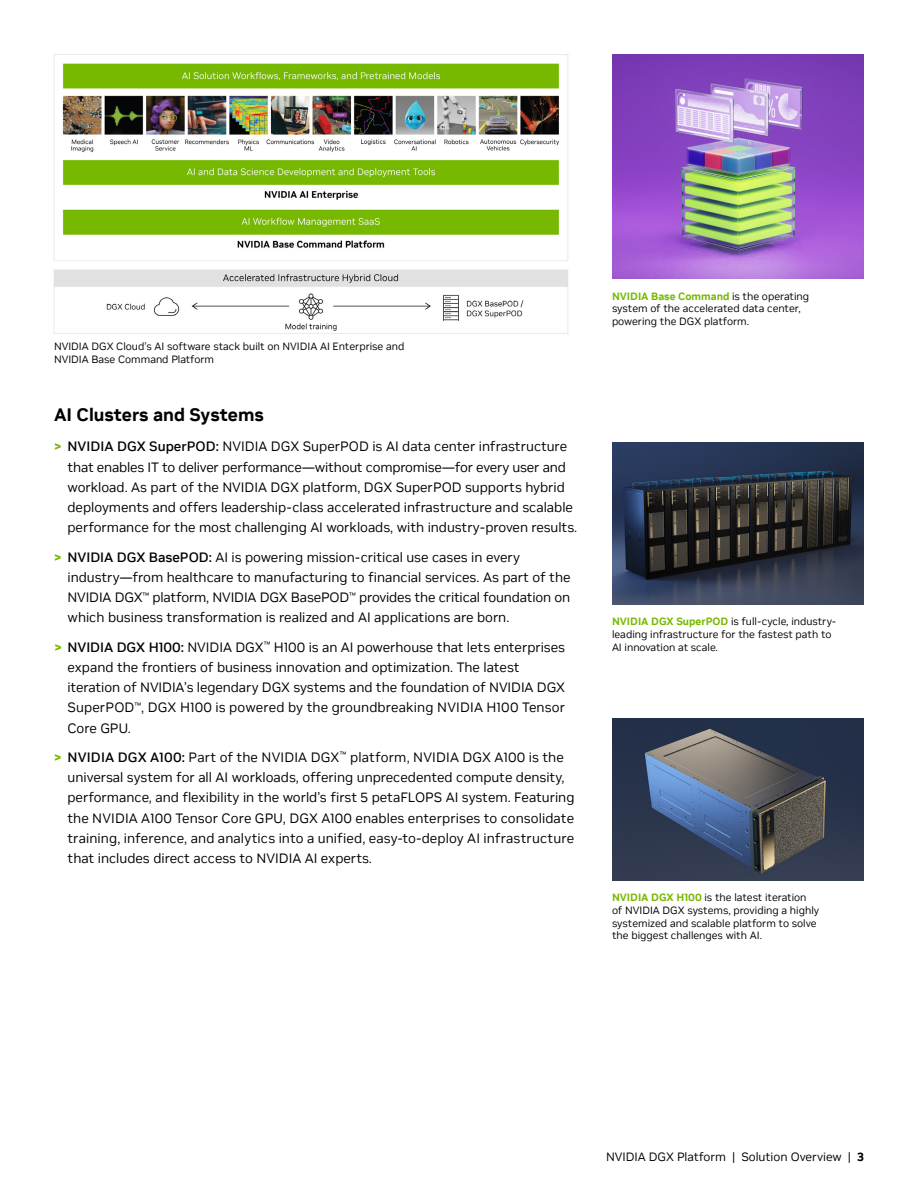
<style>
.page{position:relative;width:918px;height:1188px;background:#fff}
.page>*{position:absolute;margin:0;border:0;box-sizing:border-box;transform-origin:0 0}
.t1{font:700 18px "NVIDIA Sans";color:#000}
.t2{font:13.5px/20.2px "NVIDIA Sans";color:#000}
.t3{font:12px "NVIDIA Sans";color:#000}
.t4{font:10.5px/12.6px "NVIDIA Sans";color:#000}
.s1{font-weight:700;color:#76b900}
.s2{font-weight:500}
.s3{font-weight:700}
</style>
<div class="page">
<img style="left:612px;top:54px;width:252px;height:225px">
<img style="left:54px;top:54px;width:514px;height:280px">
<img style="left:612px;top:442px;width:252px;height:162px">
<img style="left:612px;top:718px;width:252px;height:162px">
<p class="t4" style="left:54px;top:341px;width:352px">NVIDIA DGX Cloud’s AI software stack built on NVIDIA AI Enterprise and<br>NVIDIA Base Command Platform</p>
<h1 class="t1" style="left:54px;top:403px;width:211px">AI Clusters and Systems</h1>
<p class="t2" style="left:67px;top:437px;width:511px;text-indent:-14px"><span class="s1">&gt;</span> <span class="s2">NVIDIA DGX SuperPOD:</span> NVIDIA DGX SuperPOD is AI data center infrastructure that enables IT to deliver performance—without compromise—for every user and workload. As part of the NVIDIA DGX platform, DGX SuperPOD supports hybrid deployments and offers leadership-class accelerated infrastructure and scalable performance for the most challenging AI workloads, with industry-proven results.</p>
<p class="t2" style="left:67px;top:547px;width:505px;text-indent:-14px"><span class="s1">&gt;</span> <span class="s2">NVIDIA DGX BasePOD:</span> AI is powering mission-critical use cases in every industry—from healthcare to manufacturing to financial services. As part of the NVIDIA DGX<sup>™</sup> platform, NVIDIA DGX BasePOD<sup>™</sup> provides the critical foundation on which business transformation is realized and AI applications are born.</p>
<p class="t2" style="left:67px;top:637px;width:499px;text-indent:-13px"><span class="s1">&gt;</span> <span class="s2">NVIDIA DGX H100:</span> NVIDIA DGX<sup>™</sup> H100 is an AI powerhouse that lets enterprises expand the frontiers of business innovation and optimization. The latest iteration of NVIDIA’s legendary DGX systems and the foundation of NVIDIA DGX SuperPOD<sup>™</sup>, DGX H100 is powered by the groundbreaking NVIDIA H100 Tensor Core GPU.</p>
<p class="t2" style="left:67px;top:747px;width:509px;text-indent:-13px"><span class="s1">&gt;</span> <span class="s2">NVIDIA DGX A100:</span> Part of the NVIDIA DGX<sup>™</sup> platform, NVIDIA DGX A100 is the universal system for all AI workloads, offering unprecedented compute density, performance, and flexibility in the world’s first 5 petaFLOPS AI system. Featuring the NVIDIA A100 Tensor Core GPU, DGX A100 enables enterprises to consolidate training, inference, and analytics into a unified, easy-to-deploy AI infrastructure that includes direct access to NVIDIA AI experts.</p>
<p class="t4" style="left:612px;top:290px;width:199px"><span class="s1">NVIDIA Base Command</span> is the operating system of the accelerated data center, powering the DGX platform.</p>
<p class="t4" style="left:612px;top:615px;width:226px"><span class="s1">NVIDIA DGX SuperPOD</span> is full-cycle, industry&shy;leading infrastructure for the fastest path to<br>AI innovation at scale.</p>
<p class="t4" style="left:612px;top:891px;width:209px"><span class="s1">NVIDIA DGX H100</span> is the latest iteration of NVIDIA DGX systems, providing a highly systemized and scalable platform to solve the biggest challenges with AI.</p>
<p class="t3" style="left:606px;top:1150px;width:259px">NVIDIA DGX Platform | Solution Overview | <span class="s3">3</span></p>
</div>
